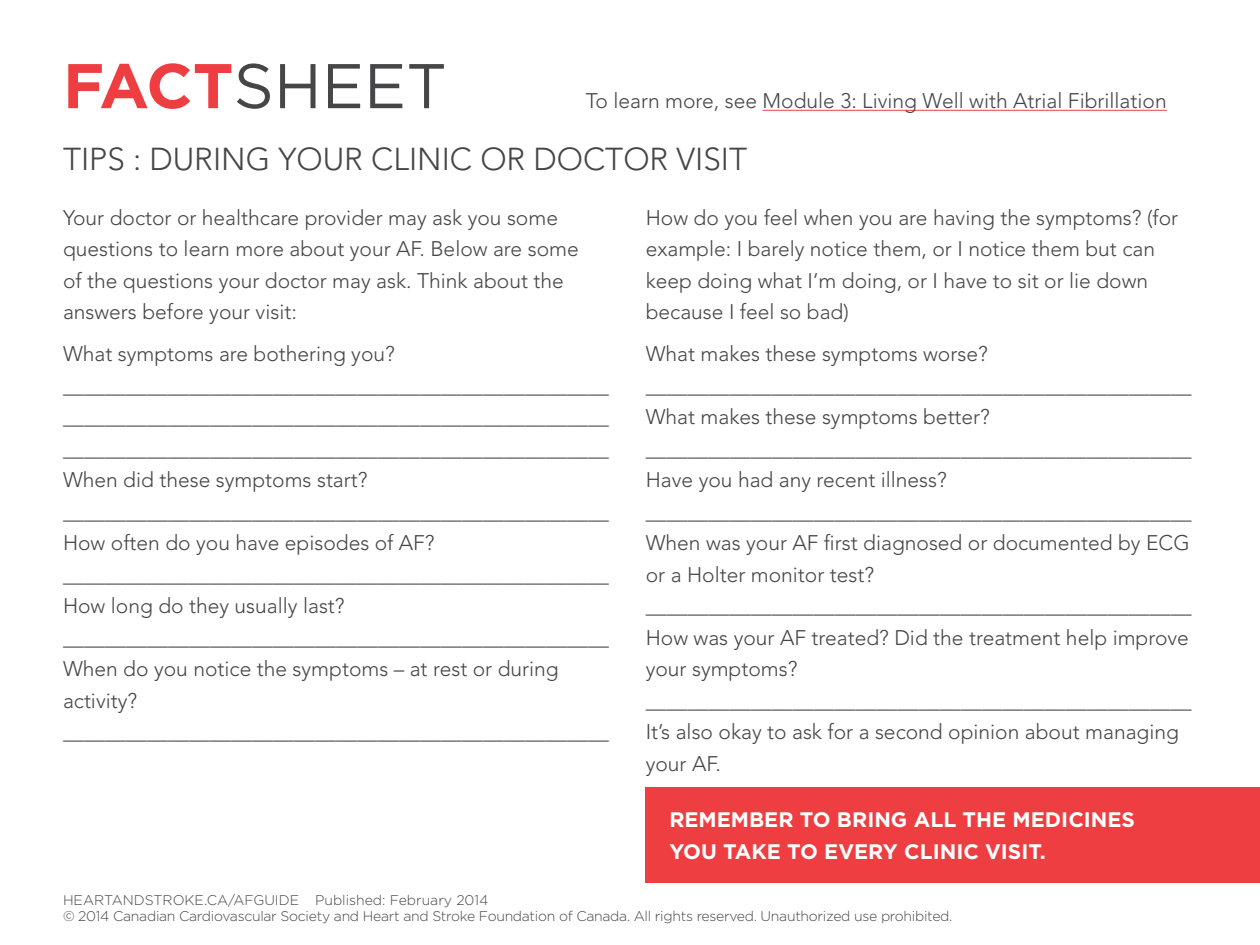
<style>
.page{position:relative;width:1260px;height:945px;background:#fff}
.page>*{position:absolute;margin:0;border:0;box-sizing:border-box;transform-origin:0 0}
.t1{font:63px "Gotham";color:#464547}
.t2{font:300 31.5px "Avenir LT Std";color:#464547}
.t3{font:300 21px/31.5px "Avenir LT Std";color:#464547}
.t4{font:700 21px/31.5px "Gotham";color:#fff}
.t5{font:300 14px/16.8px "Gotham";letter-spacing:-.02em;color:#464547}
.s1{font-weight:700;color:#ef3e42}
</style>
<div class="page">
<hr style="left:763px;top:110px;width:404px;height:1px;background:#ef3e42">
<div style="left:646px;top:787px;width:614px;height:96px;background:#ef3e42"></div>
<h1 class="t1" style="left:63px;top:46px;width:385px"><span class="s1">FACT</span>SHEET</h1>
<p class="t3" style="left:586px;top:85px;width:582px">To learn more, see Module 3: Living Well with Atrial Fibrillation</p>
<h2 class="t2" style="left:63px;top:140px;width:686px">TIPS : DURING YOUR CLINIC OR DOCTOR VISIT</h2>
<p class="t3" style="left:63px;top:202px;width:517px">Your doctor or healthcare provider may ask you some questions to learn more about your AF. Below are some of the questions your doctor may ask. Think about the answers before your visit:</p>
<p class="t3" style="left:63px;top:338px;width:547px">What symptoms are bothering you? ____________________________________________________ ____________________________________________________ ____________________________________________________ When did these symptoms start? ____________________________________________________ How often do you have episodes of AF? ____________________________________________________ How long do they usually last? ____________________________________________________ When do you notice the symptoms – at rest or during activity? ____________________________________________________</p>
<p class="t3" style="left:646px;top:202px;width:534px">How do you feel when you are having the symptoms? (for example: I barely notice them, or I notice them but can keep doing what I’m doing, or I have to sit or lie down because I feel so bad)</p>
<p class="t3" style="left:646px;top:338px;width:547px">What makes these symptoms worse? ____________________________________________________ What makes these symptoms better? ____________________________________________________ Have you had any recent illness? ____________________________________________________ When was your AF first diagnosed or documented by ECG or a Holter monitor test? ____________________________________________________ How was your AF treated? Did the treatment help improve your symptoms? ____________________________________________________ It’s also okay to ask for a second opinion about managing your AF.</p>
<p class="t4" style="left:669px;top:804px;width:467px">REMEMBER TO BRING ALL THE MEDICINES<br>YOU TAKE TO EVERY CLINIC VISIT.</p>
<p class="t5" style="left:63px;top:891px;width:891px">HEARTANDSTROKE.CA/AFGUIDE Published: February 2014<br>© 2014 Canadian Cardiovascular Society and Heart and Stroke Foundation of Canada. All rights reserved. Unauthorized use prohibited.</p>
</div>
